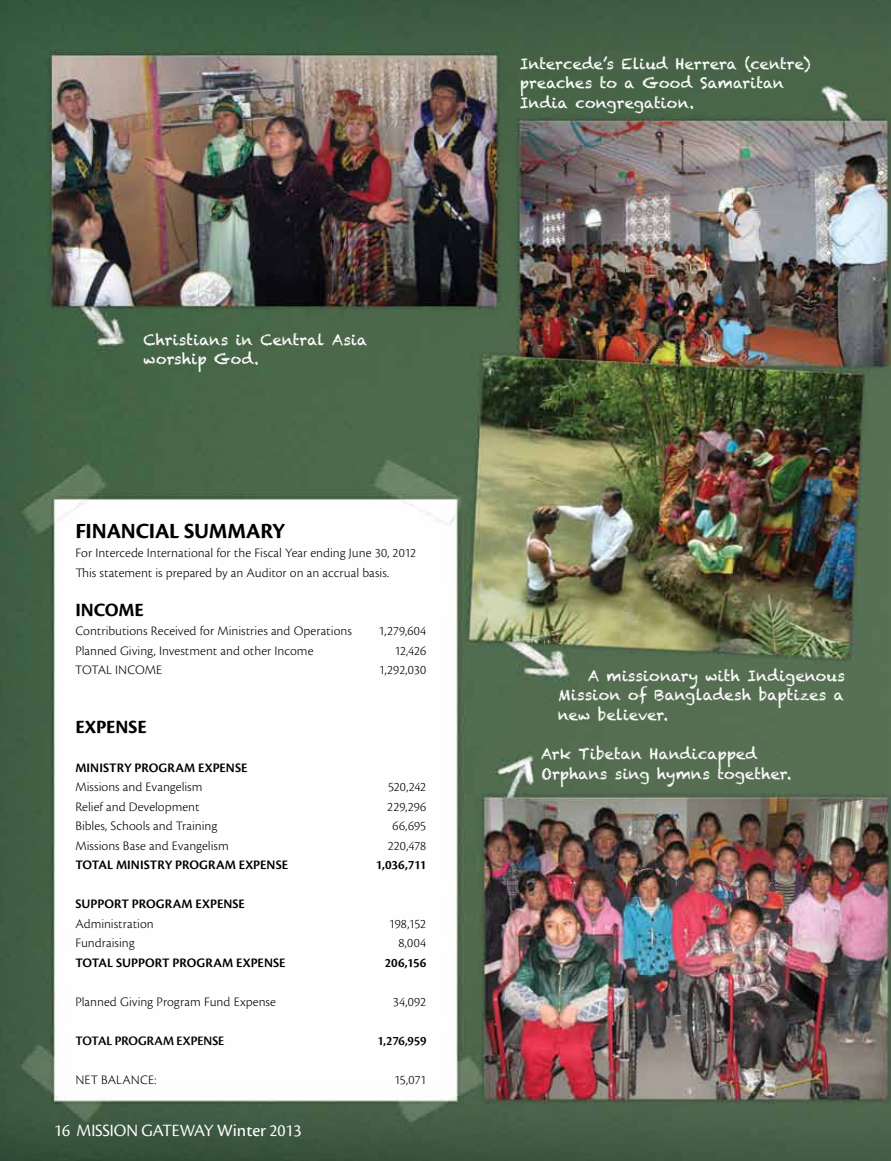
<style>
.page{position:relative;width:891px;height:1161px;background:#fff}
.page>*{position:absolute;margin:0;border:0;box-sizing:border-box;transform-origin:0 0}
.t1{font:700 22.5px "Cronos Pro";letter-spacing:-.01em;color:#000}
.t2{font:700 19.5px "Cronos Pro";letter-spacing:-.005em;color:#000}
.t3{font:18px "Cronos Pro Disp";color:#fff}
.t4{font:15px/19.5px "Chalkduster";letter-spacing:.005em;color:#fff}
.t5{font:13.5px/19.5px "Cronos Pro Lt Capt";color:#000}
.t6{font:600 13.5px "Cronos Pro";letter-spacing:.005em;color:#000}
.t7{font:13.5px "Cronos Pro Semibold Disp";color:#000}
.s1{font-family:"Cronos Pro Capt"}
</style>
<div class="page">
<img style="left:0;top:0;width:891px;height:1161px">
<p class="t4" style="left:144px;top:330px;width:226px">Christians in Central Asia worship God.</p>
<h1 class="t1" style="left:75px;top:518px;width:211px">FINANCIAL SUMMARY</h1>
<p class="t5" style="left:75px;top:543px;width:343px">For Intercede International for the Fiscal Year ending June 30, 2012<br>This statement is prepared by an Auditor on an accrual basis.</p>
<h2 class="t2" style="left:75px;top:598px;width:70px">INCOME</h2>
<p class="t5" style="left:75px;top:621px;width:278px">Contributions Received for Ministries and Operations</p>
<p class="t5" style="left:379px;top:621px;width:49px">1,279,604</p>
<p class="t5" style="left:75px;top:641px;width:240px">Planned Giving, Investment and other Income</p>
<p class="t5" style="left:394px;top:641px;width:33px">12,426</p>
<p class="t5" style="left:75px;top:660px;width:88px">TOTAL INCOME</p>
<p class="t5" style="left:379px;top:660px;width:49px">1,292,030</p>
<h2 class="t2" style="left:75px;top:715px;width:73px">EXPENSE</h2>
<p class="t6" style="left:75px;top:760px;width:102px">MI NISTRY PROGRAM</p>
<p class="t6" style="left:198px;top:760px;width:51px">EXPENSE</p>
<p class="t5" style="left:75px;top:777px;width:129px">Missions and Evangelism</p>
<p class="t5" style="left:388px;top:777px;width:40px">520,242</p>
<p class="t5" style="left:75px;top:797px;width:126px">Relief and Development</p>
<p class="t5" style="left:387px;top:797px;width:41px">229,296</p>
<p class="t5" style="left:75px;top:816px;width:144px">Bibles, Schools and Training</p>
<p class="t5" style="left:393px;top:816px;width:35px">66,695</p>
<p class="t5" style="left:75px;top:836px;width:155px">Missions Base and Evangelism</p>
<p class="t5" style="left:388px;top:836px;width:40px">220,478</p>
<p class="t6" style="left:75px;top:857px;width:9px">TOTAL</p>
<p class="t6" style="left:116px;top:857px;width:32px">MINISTR</p>
<p class="t6" style="left:165px;top:857px;width:54px">Y PROGRAM</p>
<p class="t6" style="left:239px;top:857px;width:51px">EXPENSE</p>
<p class="t6" style="left:376px;top:857px;width:52px">1,036,711</p>
<p class="t6" style="left:75px;top:896px;width:100px">SU PPORT PROGRAM</p>
<p class="t6" style="left:196px;top:896px;width:51px">EXPENSE</p>
<p class="t5" style="left:75px;top:914px;width:80px">Administration</p>
<p class="t5" style="left:389px;top:914px;width:39px">198,152</p>
<p class="t5" style="left:75px;top:933px;width:61px">Fundraising</p>
<p class="t5" style="left:398px;top:933px;width:29px">8,004</p>
<p class="t6" style="left:75px;top:955px;width:9px">TOTAL</p>
<p class="t6" style="left:116px;top:955px;width:39px">SU PPORT</p>
<p class="t6" style="left:173px;top:955px;width:43px">PROGRAM</p>
<p class="t6" style="left:236px;top:955px;width:51px">EXPENSE</p>
<p class="t6" style="left:385px;top:955px;width:43px">206,156</p>
<p class="t5" style="left:75px;top:992px;width:202px">Planned Giving Program Fund Expense</p>
<p class="t5" style="left:393px;top:992px;width:35px">34,092</p>
<p class="t7" style="left:75px;top:1033px;width:150px">TOTAL PROGRAM EXPENSE</p>
<p class="t7" style="left:377px;top:1033px;width:50px">1,276,959</p>
<p class="t5" style="left:75px;top:1070px;width:83px">NET BALANCE:</p>
<p class="t5" style="left:394px;top:1070px;width:34px">15,071</p>
<h3 class="t3" style="left:54px;top:1120px;width:249px">16 MISSION GATEWAY <span class="s1">Winter</span> 2013</h3>
<p class="t4" style="left:520px;top:54px;width:293px">Intercede’s Eliud Herrera (centre) preaches to a Good Samaritan<br>India congregation.</p>
<p class="t4" style="left:558px;top:666px;width:288px;text-align:justify;text-indent:30px">A missionary with Indigenous Mission of Bangladesh baptizes a new believer.</p>
<p class="t4" style="left:541px;top:745px;width:252px">Ark Tibetan Handicapped<br>Orphans sing hymns together.</p>
</div>
